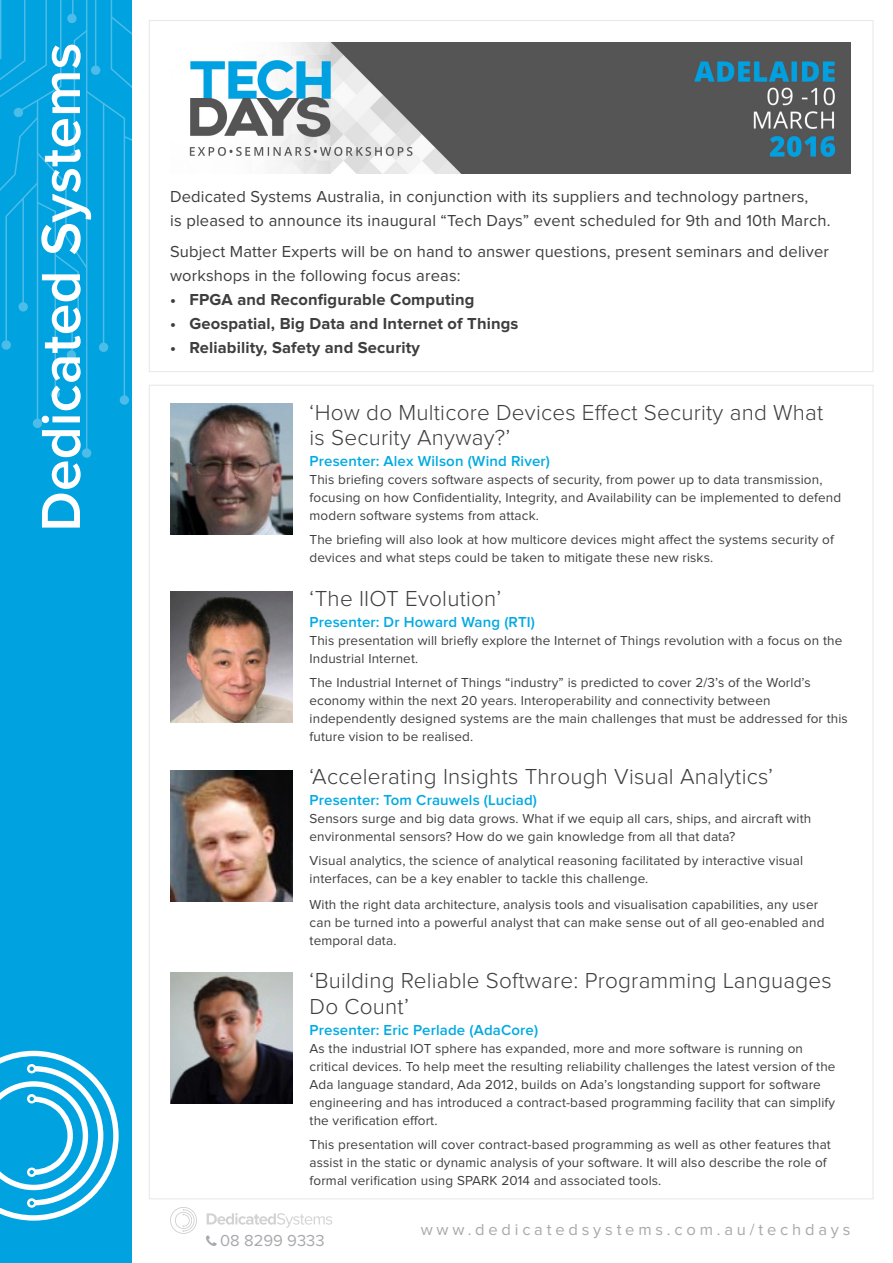
<style>
.page{position:relative;width:893px;height:1263px;background:#fff}
.page>*{position:absolute;margin:0;border:0;box-sizing:border-box;transform-origin:0 0}
.t1{font:600 57px "Proxima Nova";color:#fff}
.Body_Grey_Small{font:300 22.5px/25.5px "Proxima Nova";letter-spacing:.01em;color:#3e3e3f}
.Body_Grey{font:16.5px/24px "Proxima Nova";letter-spacing:.01em;color:#3e3e3f}
.Body_Grey_Small-2{font:700 16.5px "Proxima Nova";letter-spacing:.01em;color:#3e3e3f}
.t2{font:16.5px "Proxima Nova";letter-spacing:.23em;color:#a8a9ad}
.Body_Grey-2{font:700 16.5px "Proxima Nova";letter-spacing:.01em;color:#3e3e3f}
.t3{font:16.5px "Proxima Nova";color:#a8a9ad}
.Body_Grey_Small-3{font:600 15px "Proxima Nova";letter-spacing:.01em;color:#00aae3}
.Body_Grey_Small-4{font:13.5px/18px "Proxima Nova";letter-spacing:.01em;color:#3e3e3f}
</style>
<div class="page">
<svg style="left:170px;top:1207px;width:27px;height:27px"></svg>
<svg style="left:207px;top:1213px;width:125px;height:15px"></svg>
<div style="left:0;top:0;width:132px;height:1263px;background:#00a2df"></div>
<svg style="left:0;top:1051px;width:119px;height:170px"></svg>
<svg style="left:120px;top:395px;width:9px;height:10px"></svg>
<svg style="left:82px;top:448px;width:9px;height:10px"></svg>
<div style="left:33px;top:419px;width:9px;height:9px;background:#4cbde8;border-radius:50%"></div>
<hr style="left:86px;top:0;width:1px;height:453px;background:#fff">
<hr style="left:37px;top:100px;width:1px;height:323px;background:#fff">
<svg style="left:0;top:0;width:132px;height:402px"></svg>
<img style="left:189px;top:43px;width:661px;height:130px">
<img style="left:170px;top:403px;width:123px;height:131px">
<img style="left:170px;top:592px;width:122px;height:130px">
<img style="left:170px;top:972px;width:123px;height:131px">
<img style="left:170px;top:771px;width:123px;height:130px">
<p class="t1" style="left:35px;top:532px;width:491px;rotate:-90deg">Dedicated Systems</p>
<p class="Body_Grey" style="left:170px;top:185px;width:662px">Dedicated Systems Australia, in conjunction with its suppliers and technology partners,<br>is pleased to announce its inaugural “Tech Days” event scheduled for 9th and 10th March.</p>
<p class="Body_Grey" style="left:170px;top:241px;width:660px">Subject Matter Experts will be on hand to answer questions, present seminars and deliver</p>
<p class="Body_Grey" style="left:170px;top:265px;width:292px">workshops in the following focus areas:</p>
<p class="Body_Grey-2" style="left:170px;top:292px;width:306px">• FPGA and Reconfigurable Computing</p>
<p class="Body_Grey_Small-2" style="left:170px;top:316px;width:350px">• Geospatial, Big Data and Internet of Things</p>
<p class="Body_Grey_Small-2" style="left:170px;top:340px;width:252px">• Reliability, Safety and Security</p>
<p class="Body_Grey_Small" style="left:310px;top:400px;width:515px">‘How do Multicore Devices Effect Security and What is Security Anyway?’</p>
<p class="Body_Grey_Small-3" style="left:310px;top:454px;width:242px">Presenter: Alex Wilson (Wind River)</p>
<p class="Body_Grey_Small-4" style="left:310px;top:471px;width:533px">This briefing covers software aspects of security, from power up to data transmission, focusing on how Confidentiality, Integrity, and Availability can be implemented to defend modern software systems from attack.</p>
<p class="Body_Grey_Small-4" style="left:310px;top:531px;width:526px">The briefing will also look at how multicore devices might affect the systems security of devices and what steps could be taken to mitigate these new risks.</p>
<p class="Body_Grey_Small" style="left:310px;top:586px;width:193px">‘The IIOT Evolution’</p>
<p class="Body_Grey_Small-3" style="left:310px;top:615px;width:227px">Presenter: Dr Howard Wang (RTI)</p>
<p class="Body_Grey_Small-4" style="left:310px;top:632px;width:534px">This presentation will briefly explore the Internet of Things revolution with a focus on the<br>Industrial Internet.</p>
<p class="Body_Grey_Small-4" style="left:310px;top:674px;width:540px">The Industrial Internet of Things “industry” is predicted to cover 2/3’s of the World’s economy within the next 20 years. Interoperability and connectivity between independently designed systems are the main challenges that must be addressed for this future vision to be realised.</p>
<p class="Body_Grey_Small" style="left:310px;top:765px;width:465px">‘Accelerating Insights Through Visual Analytics’</p>
<p class="Body_Grey_Small-3" style="left:310px;top:793px;width:229px">Presenter: Tom Crauwels (Luciad)</p>
<p class="Body_Grey_Small-4" style="left:310px;top:810px;width:503px">Sensors surge and big data grows. What if we equip all cars, ships, and aircraft with environmental sensors? How do we gain knowledge from all that data?</p>
<p class="Body_Grey_Small-4" style="left:310px;top:852px;width:495px">Visual analytics, the science of analytical reasoning facilitated by interactive visual interfaces, can be a key enabler to tackle this challenge.</p>
<p class="Body_Grey_Small-4" style="left:310px;top:896px;width:516px">With the right data architecture, analysis tools and visualisation capabilities, any user can be turned into a powerful analyst that can make sense out of all geo-enabled and temporal data.</p>
<p class="Body_Grey_Small" style="left:310px;top:969px;width:524px">‘Building Reliable Software: Programming Languages<br>Do Count’</p>
<p class="Body_Grey_Small-3" style="left:310px;top:1023px;width:230px">Presenter: Eric Perlade (AdaCore)</p>
<p class="Body_Grey_Small-4" style="left:310px;top:1040px;width:527px">As the industrial IOT sphere has expanded, more and more software is running on critical devices. To help meet the resulting reliability challenges the latest version of the Ada language standard, Ada 2012, builds on Ada’s longstanding support for software engineering and has introduced a contract-based programming facility that can simplify the verification effort.</p>
<p class="Body_Grey_Small-4" style="left:310px;top:1136px;width:523px">This presentation will cover contract-based programming as well as other features that assist in the static or dynamic analysis of your software. It will also describe the role of formal verification using SPARK 2014 and associated tools.</p>
<p class="t3" style="left:220px;top:1232px;width:106px">08 8299 9333</p>
<p class="t2" style="left:421px;top:1221px;width:431px">www.dedicatedsystems.com.au/techdays</p>
</div>
